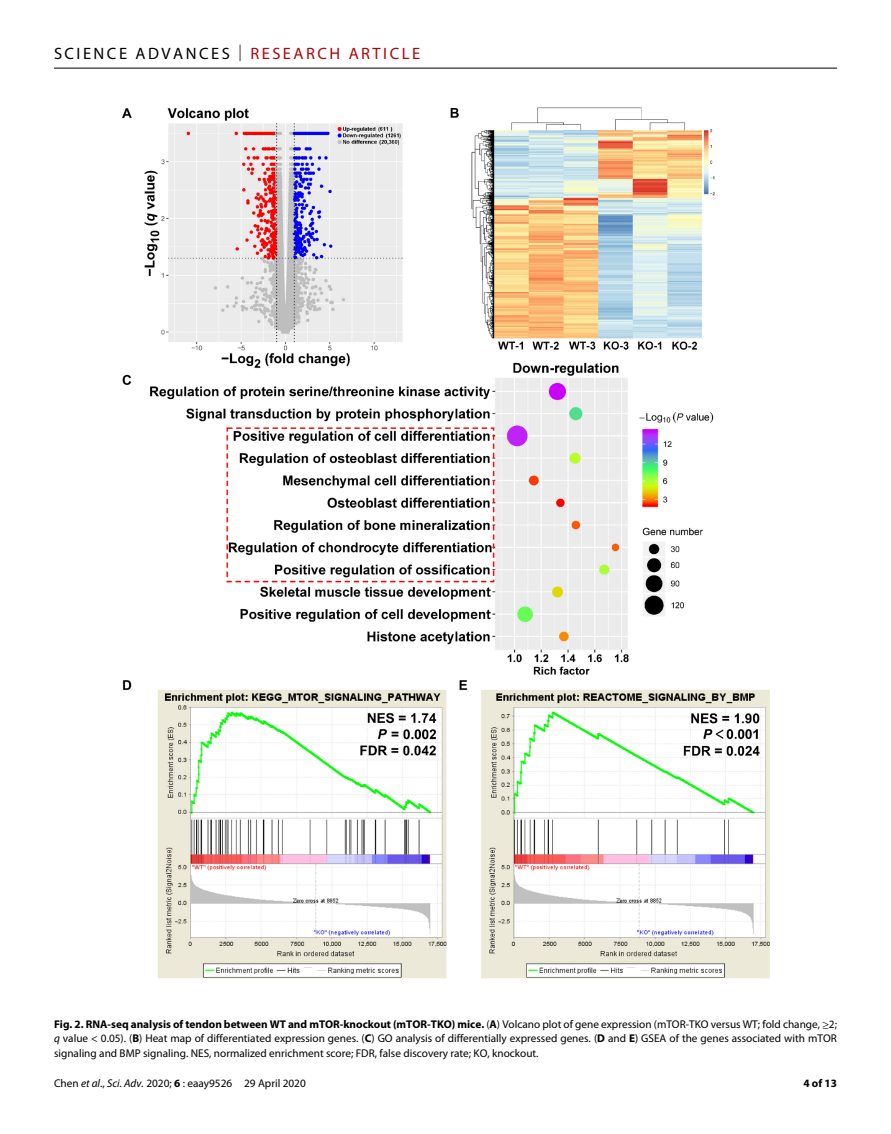
<style>
.page{position:relative;width:891px;height:1134px;background:#fff}
.page>*{position:absolute;margin:0;border:0;box-sizing:border-box;transform-origin:0 0}
.t1{font:16.5px "Myriad Pro";letter-spacing:.15em;color:#000}
.t2{font:11.25px/15px "Myriad Pro";color:#000;text-align:justify}
.t3{font:700 11.25px "Myriad Pro";color:#000}
.s1{font-weight:300}
.s2{color:#b10508}
.s3{font-weight:700}
.s4{font-style:italic}
</style>
<div class="page">
<hr style="left:54px;top:68px;width:783px;height:1px;background:#000">
<img style="left:122px;top:107px;width:648px;height:872px">
<h1 class="t1" style="left:54px;top:40px;width:368px">SCIENCE ADVANCES <span class="s1">|</span> <span class="s2">RESEARCH ARTICLE</span></h1>
<p class="t2" style="left:54px;top:1016px;width:785px"><span class="s3">Fig. 2. RNA-seq analysis of tendon between WT and mTOR-knockout (mTOR-TKO) mice.</span> (<span class="s3">A</span>) Volcano plot of gene expression (mTOR-TKO versus WT; fold change, ≥2; <span class="s4">q</span> value &lt; 0.05). (<span class="s3">B</span>) Heat map of differentiated expression genes. (<span class="s3">C</span>) GO analysis of differentially expressed genes. (<span class="s3">D</span> and <span class="s3">E</span>) GSEA of the genes associated with mTOR signaling and BMP signaling. NES, normalized enrichment score; FDR, false discovery rate; KO, knockout.</p>
<p class="t2" style="left:54px;top:1076px;width:253px">Chen <span class="s4">et al</span>., <span class="s4">Sci. Adv.</span> 2020; <span class="s3">6</span> : eaay9526 29 April 2020</p>
<p class="t3" style="left:803px;top:1074px;width:35px">4 of 13</p>
</div>
